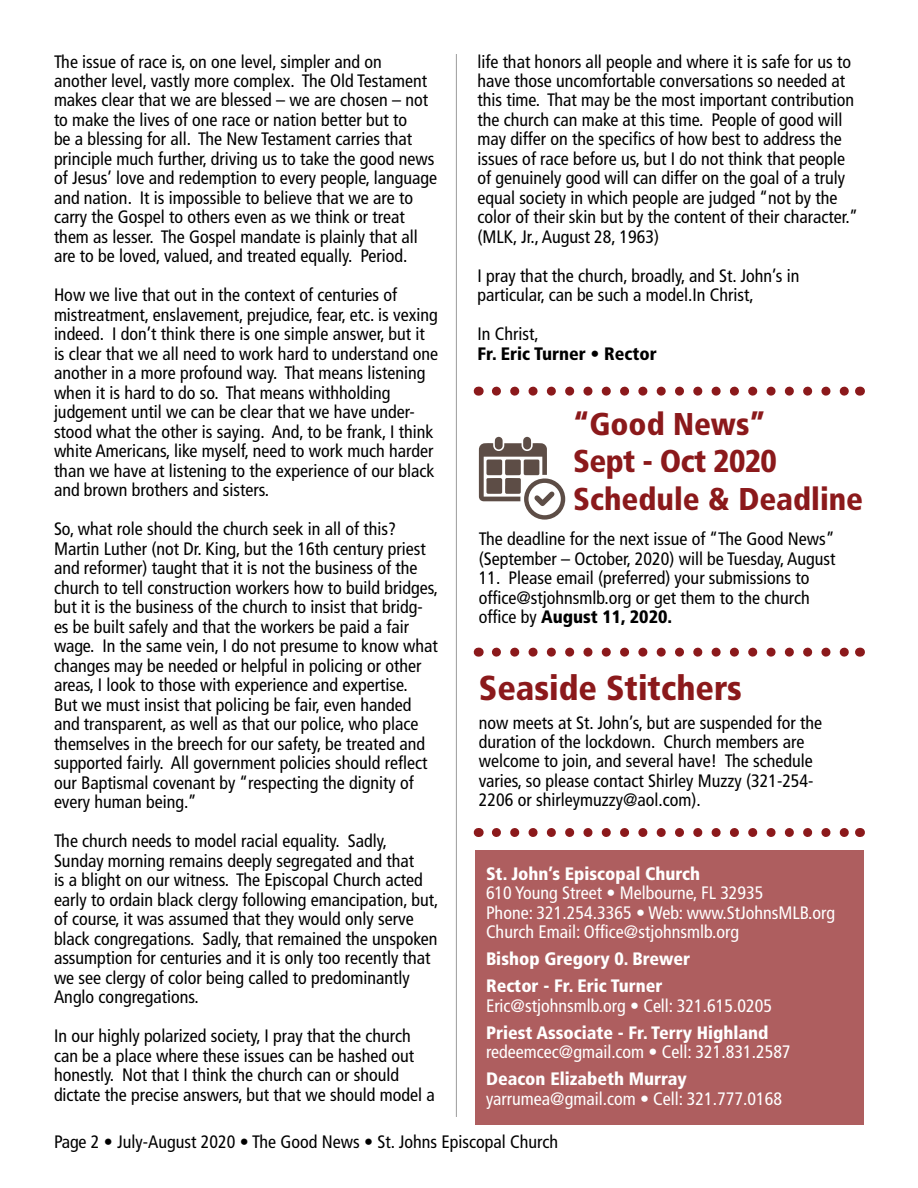
<style>
.page{position:relative;width:918px;height:1188px;background:#fff}
.page>*{position:absolute;margin:0;border:0;box-sizing:border-box;transform-origin:0 0}
.t1{font:900 condensed 34.5px "Frutiger LT Std";color:#8b191b}
.t2{font:900 condensed 31.5px/37.5px "Frutiger LT Std";color:#8b191b}
.t3{font:condensed 18px/19.5px "Frutiger LT Std";color:#000}
.t4{font:condensed 18px/19.5px "Frutiger LT Std";color:#fff}
.t5{font:900 condensed 18px/27px "Frutiger LT Std";color:#fff}
.t6{font:900 condensed 18px "Frutiger LT Std";color:#000}
.s1{font-weight:900}
</style>
<div class="page">
<div style="left:475px;top:850px;width:389px;height:275px;background:#ae5e5f"></div>
<svg style="left:479px;top:437px;width:86px;height:83px"></svg>
<hr style="left:456px;top:54px;width:1px;height:1063px;background:#000">
<svg style="left:496px;top:648px;width:353px;height:9px"></svg>
<svg style="left:496px;top:387px;width:353px;height:9px"></svg>
<svg style="left:496px;top:828px;width:353px;height:9px"></svg>
<p class="t3" style="left:54px;top:52px;width:385px">The issue of race is, on one level, simpler and on another level, vastly more complex. The Old Testament makes clear that we are blessed – we are chosen – not to make the lives of one race or nation better but to<br>be a blessing for all. The New Testament carries that principle much further, driving us to take the good news of Jesus’ love and redemption to every people, language and nation. It is impossible to believe that we are to carry the Gospel to others even as we think or treat them as lesser. The Gospel mandate is plainly that all are to be loved, valued, and treated equally. Period.</p>
<p class="t3" style="left:54px;top:286px;width:386px">How we live that out in the context of centuries of mistreatment, enslavement, prejudice, fear, etc. is vexing indeed. I don’t think there is one simple answer, but it is clear that we all need to work hard to understand one another in a more profound way. That means listening when it is hard to do so. That means withholding judgement until we can be clear that we have under&shy;stood what the other is saying. And, to be frank, I think white Americans, like myself, need to work much harder than we have at listening to the experience of our black and brown brothers and sisters.</p>
<p class="t3" style="left:54px;top:520px;width:386px">So, what role should the church seek in all of this?<br>Martin Luther (not Dr. King, but the 16th century priest and reformer) taught that it is not the business of the church to tell construction workers how to build bridges, but it is the business of the church to insist that bridg&shy;es be built safely and that the workers be paid a fair wage. In the same vein, I do not presume to know what changes may be needed or helpful in policing or other areas, I look to those with experience and expertise.<br>But we must insist that policing be fair, even handed and transparent, as well as that our police, who place themselves in the breech for our safety, be treated and supported fairly. All government policies should reflect our Baptismal covenant by “respecting the dignity of every human being.”</p>
<p class="t3" style="left:54px;top:831px;width:386px">The church needs to model racial equality. Sadly, Sunday morning remains deeply segregated and that<br>is a blight on our witness. The Episcopal Church acted early to ordain black clergy following emancipation, but, of course, it was assumed that they would only serve black congregations. Sadly, that remained the unspoken assumption for centuries and it is only too recently that we see clergy of color being called to predominantly Anglo congregations.</p>
<p class="t3" style="left:54px;top:1026px;width:382px">In our highly polarized society, I pray that the church can be a place where these issues can be hashed out honestly. Not that I think the church can or should dictate the precise answers, but that we should model a</p>
<p class="t3" style="left:477px;top:52px;width:382px">life that honors all people and where it is safe for us to have those uncomfortable conversations so needed at this time. That may be the most important contribution the church can make at this time. People of good will may differ on the specifics of how best to address the issues of race before us, but I do not think that people of genuinely good will can differ on the goal of a truly equal society in which people are judged “not by the color of their skin but by the content of their character.” (MLK, Jr., August 28, 1963)</p>
<p class="t3" style="left:477px;top:266px;width:324px">I pray that the church, broadly, and St. John’s in particular, can be such a model.In Christ,</p>
<p class="t3" style="left:477px;top:325px;width:63px">In Christ,</p>
<p class="t6" style="left:477px;top:343px;width:181px">Fr. Eric Turner • Rector</p>
<h2 class="t2" style="left:573px;top:405px;width:292px">“Good News”<br>Sept - Oct 2020<br>Schedule &amp; Deadline</h2>
<p class="t3" style="left:479px;top:529px;width:358px">The deadline for the next issue of “The Good News” (September – October, 2020) will be Tuesday, August</p>
<p class="t3" style="left:479px;top:568px;width:332px;text-align:justify">11. Please email (preferred) your submissions to office@stjohnsmlb.org or get them to the church office by <span class="s1">August 11, 2020.</span></p>
<h1 class="t1" style="left:479px;top:668px;width:264px">Seaside Stitchers</h1>
<p class="t3" style="left:479px;top:713px;width:345px">now meets at St. John’s, but are suspended for the duration of the lockdown. Church members are welcome to join, and several have! The schedule varies, so please contact Shirley Muzzy (321-254- 2206 or shirleymuzzy@aol.com).</p>
<p class="t5" style="left:486px;top:860px;width:216px">St. John’s Episcopal Church</p>
<p class="t4" style="left:486px;top:883px;width:351px">610 Young Street • Melbourne, FL 32935<br>Phone: 321.254.3365 • Web: www.StJohnsMLB.org<br>Church Email: Office@stjohnsmlb.org</p>
<p class="t5" style="left:486px;top:945px;width:206px">Bishop Gregory 0. Brewer<br>Rector - Fr. Eric Turner</p>
<p class="t4" style="left:486px;top:996px;width:287px">Eric@stjohnsmlb.org • Cell: 321.615.0205</p>
<p class="t5" style="left:486px;top:1019px;width:284px">Priest Associate - Fr. Terry Highland</p>
<p class="t4" style="left:486px;top:1042px;width:306px">redeemcec@gmail.com • Cell: 321.831.2587</p>
<p class="t5" style="left:486px;top:1065px;width:202px">Deacon Elizabeth Murray</p>
<p class="t4" style="left:486px;top:1089px;width:297px">yarrumea@gmail.com • Cell: 321.777.0168</p>
<p class="t3" style="left:54px;top:1132px;width:506px">Page 2 • July-August 2020 • The Good News • St. Johns Episcopal Church</p>
</div>
